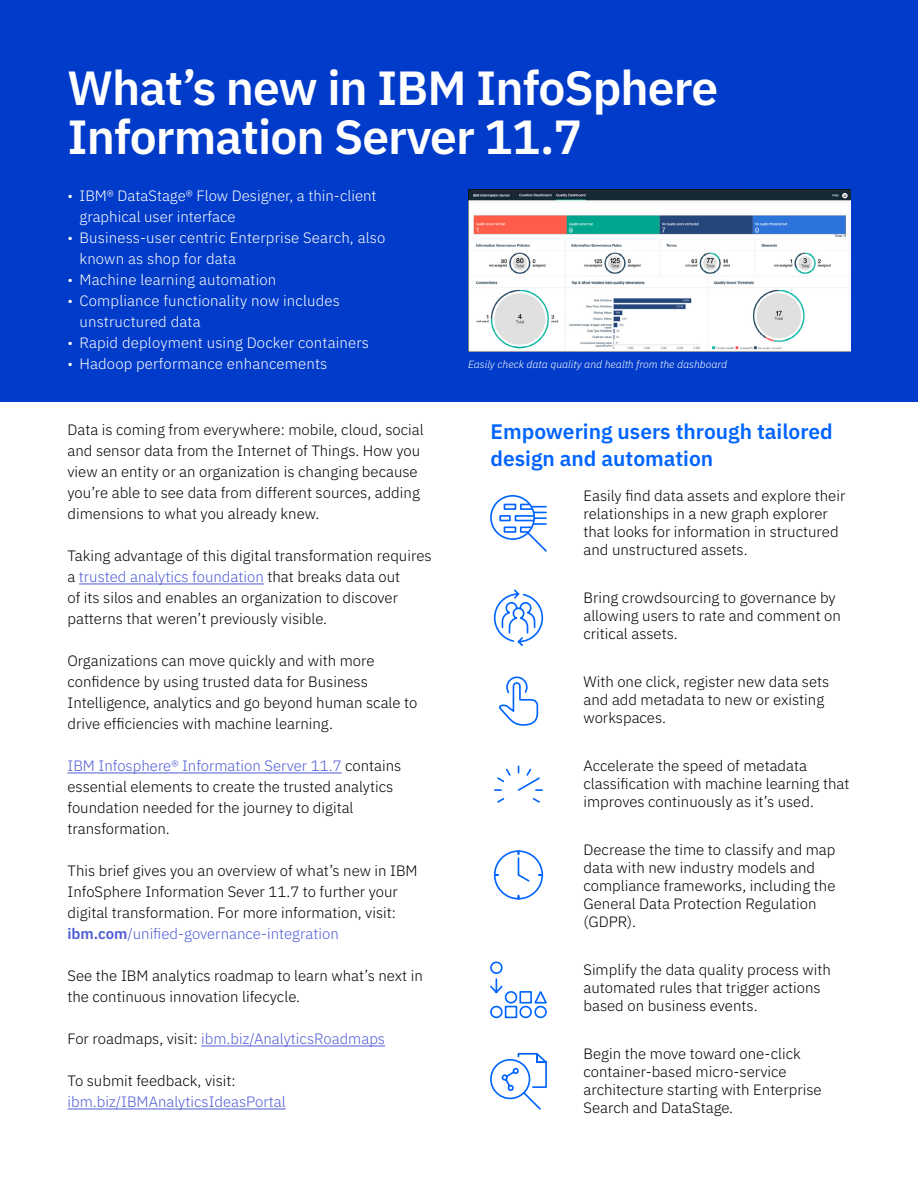
<style>
.page{position:relative;width:918px;height:1188px;background:#fff}
.page>*{position:absolute;margin:0;border:0;box-sizing:border-box;transform-origin:0 0}
.t1{font:600 48px/49.5px "IBM Plex Sans";letter-spacing:-.02em;color:#fff}
.t2{font:600 21px/27px "IBM Plex Sans";color:#0064ff}
.t3{font:300 15px/18px "IBM Plex Sans";color:#000}
.t4{font:300 15px/21px "IBM Plex Sans";letter-spacing:.01em;color:#fff}
.t5{font:300 15px "IBM Plex Sans";color:#4f5cd6}
.t6{font:italic 300 10.5px "IBM Plex Sans";color:#fff}
.s1{color:#4f5cd6}
.s2{font-weight:600;color:#4f5cd6}
.s3{color:#000}
</style>
<div class="page">
<div style="left:0;top:0;width:918px;height:402px;background:#003bc9"></div>
<hr style="left:79px;top:584px;width:185px;height:1px;background:#4f5cd6">
<hr style="left:68px;top:773px;width:274px;height:1px;background:#4f5cd6">
<hr style="left:201px;top:1046px;width:184px;height:1px;background:#4f5cd6">
<hr style="left:68px;top:1109px;width:218px;height:1px;background:#4f5cd6">
<svg style="left:490px;top:495px;width:57px;height:57px"></svg>
<svg style="left:493px;top:589px;width:51px;height:58px"></svg>
<svg style="left:490px;top:961px;width:57px;height:58px"></svg>
<svg style="left:490px;top:1053px;width:57px;height:57px"></svg>
<img style="left:468px;top:189px;width:382px;height:162px">
<svg style="left:493px;top:850px;width:51px;height:50px"></svg>
<svg style="left:494px;top:765px;width:49px;height:38px"></svg>
<svg style="left:498px;top:676px;width:41px;height:50px"></svg>
<h1 class="t1" style="left:68px;top:59px;width:652px">What’s new in IBM InfoSphere<br>Information Server 11.7</h1>
<p class="t4" style="left:80px;top:184px;width:299px;text-indent:-12px">• IBM® DataStage® Flow Designer, a thin-client graphical user interface</p>
<p class="t4" style="left:80px;top:226px;width:307px;text-indent:-12px">• Business-user centric Enterprise Search, also known as shop for data</p>
<p class="t4" style="left:68px;top:268px;width:210px">• Machine learning automation</p>
<p class="t4" style="left:80px;top:289px;width:262px;text-indent:-12px">• Compliance functionality now includes unstructured data</p>
<p class="t4" style="left:68px;top:331px;width:303px">• Rapid deployment using Docker containers</p>
<p class="t4" style="left:68px;top:352px;width:261px">• Hadoop performance enhancements</p>
<p class="t6" style="left:468px;top:357px;width:261px">Easily check data quality and health from the dashboard</p>
<p class="t3" style="left:68px;top:418px;width:358px;line-height:21px">Data is coming from everywhere: mobile, cloud, social and sensor data from the Internet of Things. How you view an entity or an organization is changing because you’re able to see data from different sources, adding dimensions to what you already knew.</p>
<p class="t3" style="left:68px;top:544px;width:366px;line-height:21px">Taking advantage of this digital transformation requires a <span class="s1">trusted analytics foundation</span> that breaks data out<br>of its silos and enables an organization to discover patterns that weren’t previously visible.</p>
<p class="t3" style="left:68px;top:649px;width:352px;line-height:21px">Organizations can move quickly and with more confidence by using trusted data for Business Intelligence, analytics and go beyond human scale to drive efficiencies with machine learning.</p>
<p class="t3" style="left:68px;top:754px;width:335px;line-height:21px"><span class="s1">IBM Infosphere® Information Server 11.7</span> contains essential elements to create the trusted analytics foundation needed for the journey to digital transformation.</p>
<p class="t3" style="left:68px;top:859px;width:352px;line-height:21px">This brief gives you an overview of what’s new in IBM InfoSphere Information Sever 11.7 to further your digital transformation. For more information, visit: <span class="s2">ibm.com</span><span class="s1">/unified-governance-integration</span></p>
<p class="t3" style="left:68px;top:964px;width:357px;line-height:21px">See the IBM analytics roadmap to learn what’s next in the continuous innovation lifecycle.</p>
<p class="t5" style="left:68px;top:1027px;width:319px"><span class="s3">For roadmaps, visit:</span> ibm.biz/AnalyticsRoadmaps</p>
<p class="t3" style="left:68px;top:1070px;width:170px">To submit feedback, visit:</p>
<p class="t5" style="left:68px;top:1090px;width:220px">ibm.biz/IBMAnalyticsIdeasPortal</p>
<h2 class="t2" style="left:490px;top:417px;width:344px">Empowering users through tailored design and automation</h2>
<p class="t3" style="left:584px;top:485px;width:263px">Easily find data assets and explore their relationships in a new graph explorer that looks for information in structured and unstructured assets.</p>
<p class="t3" style="left:584px;top:587px;width:259px">Bring crowdsourcing to governance by allowing users to rate and comment on critical assets.</p>
<p class="t3" style="left:584px;top:671px;width:247px">With one click, register new data sets and add metadata to new or existing workspaces.</p>
<p class="t3" style="left:584px;top:755px;width:268px">Accelerate the speed of metadata classification with machine learning that improves continuously as it’s used.</p>
<p class="t3" style="left:584px;top:839px;width:254px">Decrease the time to classify and map data with new industry models and compliance frameworks, including the<br>General Data Protection Regulation (GDPR).</p>
<p class="t3" style="left:584px;top:959px;width:249px">Simplify the data quality process with automated rules that trigger actions based on business events.</p>
<p class="t3" style="left:584px;top:1043px;width:240px">Begin the move toward one-click container-based micro-service architecture starting with Enterprise<br>Search and DataStage.</p>
</div>
